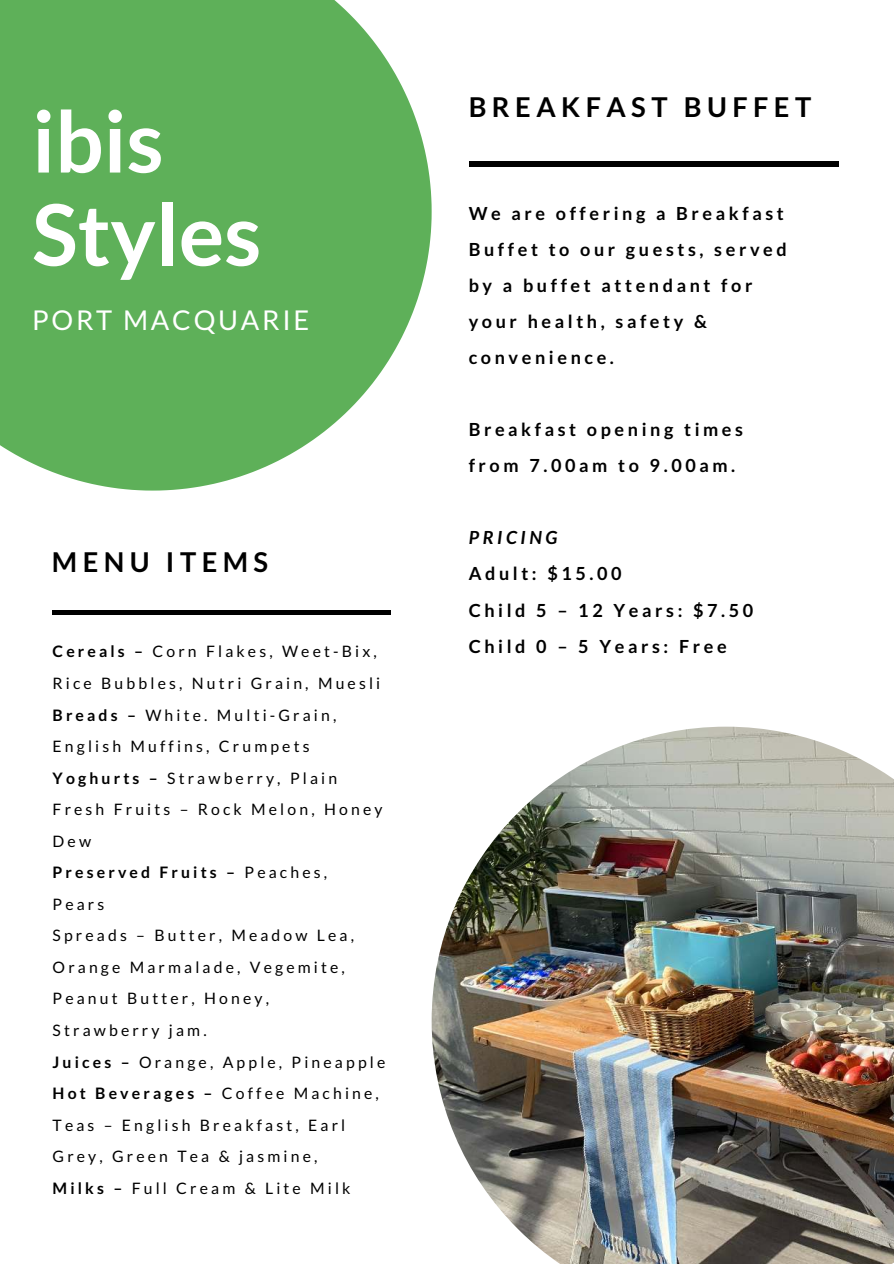
<style>
.page{position:relative;width:894px;height:1264px;background:#fff}
.page>*{position:absolute;margin:0;border:0;box-sizing:border-box;transform-origin:0 0}
.t1{font:700 84.9px/93.2px "Lato";color:#fff}
.t2{font:700 27.3px "Lato";letter-spacing:.2em;color:#000}
.t3{font:27.3px "Lato";letter-spacing:.1em;color:#fff}
.t4{font:700 18px/36px "Lato";letter-spacing:.2em;color:#000}
.t5{font:italic 700 18px "Lato";letter-spacing:.2em;color:#000}
.t6{font:15.75px/31.5px "Lato";letter-spacing:.2em;color:#000}
.s1{font-weight:700}
</style>
<div class="page">
<svg style="left:0;top:0;width:431px;height:490px;background:#70b96c"></svg>
<img style="left:431px;top:726px;width:462px;height:537px">
<div style="left:52px;top:610px;width:338px;height:5px;background:#000"></div>
<div style="left:468px;top:161px;width:370px;height:6px;background:#000"></div>
<h1 class="t1" style="left:32px;top:94px;width:231px">ibis<br>Styles</h1>
<h2 class="t3" style="left:32px;top:304px;width:279px">PORT MACQUARIE</h2>
<h2 class="t2" style="left:52px;top:546px;width:218px">MENU ITEMS</h2>
<p class="t6" style="left:53px;top:636px;width:334px"><span class="s1">Cereals –</span> Corn Flakes, Weet-Bix,<br>Rice Bubbles, Nutri Grain, Muesli<br><span class="s1">Breads –</span> White. Multi-Grain,<br>English Muffins, Crumpets<br><span class="s1">Yoghurts –</span> Strawberry, Plain<br>Fresh Fruits – Rock Melon, Honey<br>Dew<br><span class="s1">Preserved Fruits –</span> Peaches,<br>Pears<br>Spreads – Butter, Meadow Lea,<br>Orange Marmalade, Vegemite,<br>Peanut Butter, Honey,<br>Strawberry jam.<br><span class="s1">Juices –</span> Orange, Apple, Pineapple<br><span class="s1">Hot Beverages –</span> Coffee Machine,<br>Teas – English Breakfast, Earl<br>Grey, Green Tea &amp; jasmine,<br><span class="s1">Milks –</span> Full Cream &amp; Lite Milk</p>
<h2 class="t2" style="left:468px;top:91px;width:344px">BREAKFAST BUFFET</h2>
<p class="t4" style="left:468px;top:195px;width:319px">We are offering a Breakfast<br>Buffet to our guests, served by a buffet attendant for your health, safety &amp; convenience.</p>
<p class="t4" style="left:468px;top:411px;width:276px">Breakfast opening times from 7.00am to 9.00am.</p>
<p class="t5" style="left:468px;top:527px;width:90px">PRICING</p>
<p class="t4" style="left:468px;top:555px;width:286px">Adult: $15.00<br>Child 5 – 12 Years: $7.50<br>Child 0 – 5 Years: Free</p>
</div>
